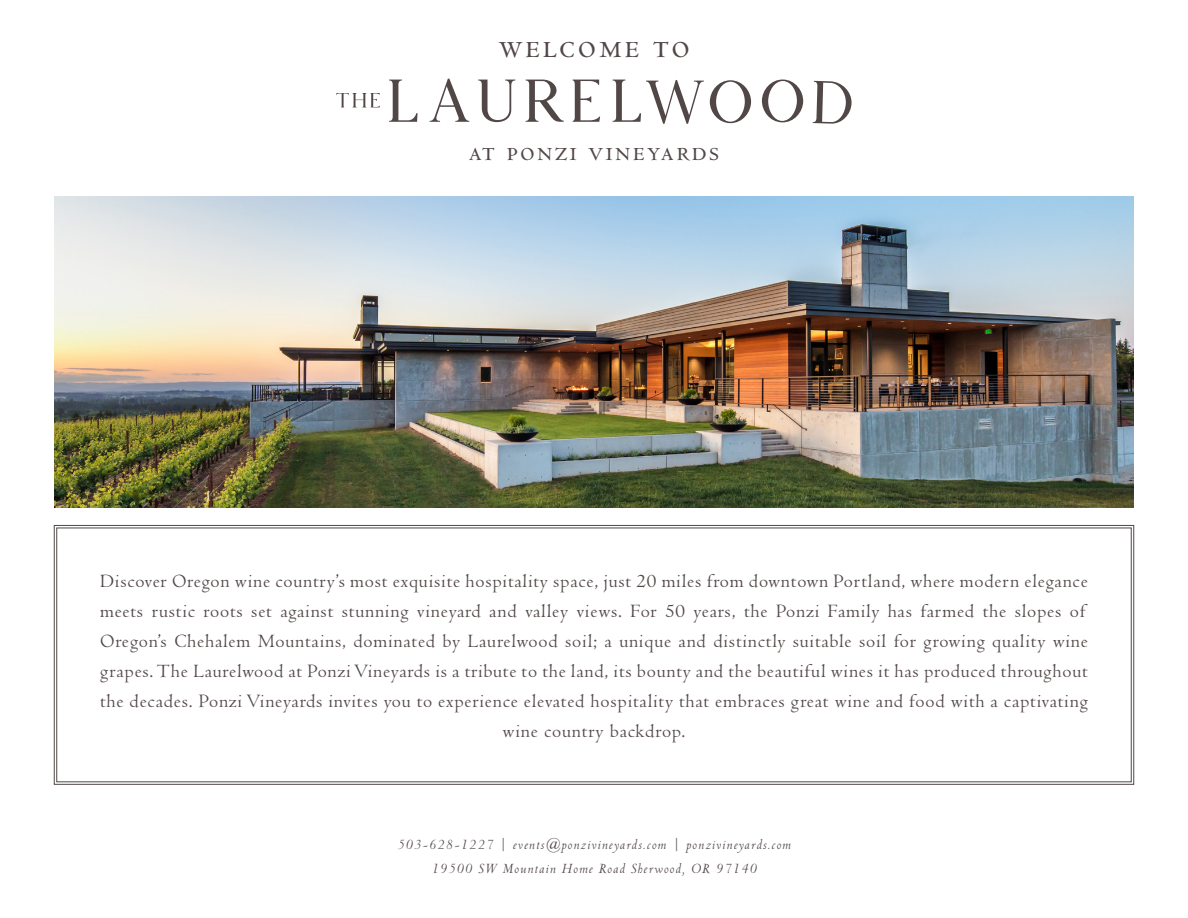
<style>
.page{position:relative;width:1188px;height:918px;background:#fff}
.page>*{position:absolute;margin:0;border:0;box-sizing:border-box;transform-origin:0 0}
.t1{font:37.5px "Centaur MT SC";letter-spacing:.08em;color:#524747}
.t2{font:30px "Centaur MT SC";letter-spacing:.08em;color:#524747}
.t3{font:19.5px/30px "Centaur";letter-spacing:.04em;color:#524747;text-align:center}
.t4{font:italic 15px/24px "Centaur";letter-spacing:.08em;color:#524747;text-align:center}
</style>
<div class="page">
<img style="left:54px;top:196px;width:1080px;height:311px">
<svg style="left:54px;top:525px;width:1080px;height:260px"></svg>
<svg style="left:389px;top:80px;width:29px;height:42px"></svg>
<svg style="left:430px;top:79px;width:39px;height:43px"></svg>
<svg style="left:478px;top:80px;width:37px;height:42px"></svg>
<svg style="left:526px;top:80px;width:38px;height:42px"></svg>
<svg style="left:573px;top:80px;width:27px;height:42px"></svg>
<svg style="left:613px;top:80px;width:91px;height:44px"></svg>
<svg style="left:710px;top:80px;width:41px;height:43px"></svg>
<svg style="left:762px;top:79px;width:41px;height:44px"></svg>
<svg style="left:813px;top:81px;width:39px;height:43px"></svg>
<svg style="left:336px;top:93px;width:44px;height:14px"></svg>
<p class="t1" style="left:498px;top:25px;width:193px">welcome to</p>
<p class="t2" style="left:469px;top:135px;width:252px">at ponzi vineyards</p>
<p class="t3" style="left:100px;top:566px;width:989px">Discover Oregon wine country’s most exquisite hospitality space, just 20 miles from downtown Portland, where modern elegance meets rustic roots set against stunning vineyard and valley views. For 50 years, the Ponzi Family has farmed the slopes of Oregon’s Chehalem Mountains, dominated by Laurelwood soil; a unique and distinctly suitable soil for growing quality wine grapes. The Laurelwood at Ponzi Vineyards is a tribute to the land, its bounty and the beautiful wines it has produced throughout the decades. Ponzi Vineyards invites you to experience elevated hospitality that embraces great wine and food with a captivating wine country backdrop.</p>
<p class="t4" style="left:397px;top:832px;width:395px">503-628-1227 | events@ponzivineyards.com | ponzivineyards.com<br>19500 SW Mountain Home Road Sherwood, OR 97140</p>
</div>
